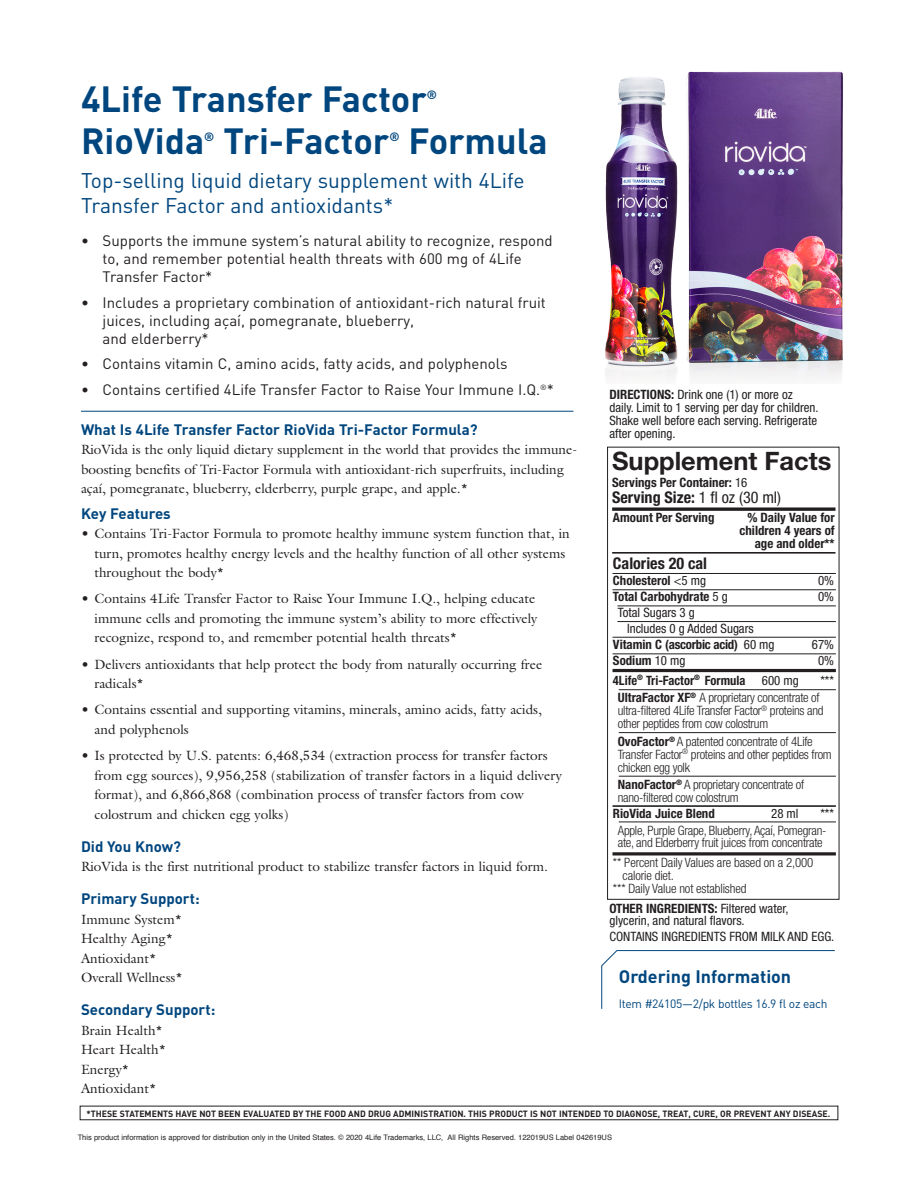
<style>
.page{position:relative;width:918px;height:1188px;background:#fff}
.page>*{position:absolute;margin:0;border:0;box-sizing:border-box;transform-origin:0 0}
.t1{font:700 36px "DIN";color:#00467e}
.t2{font:700 25.35px "Helvetica Neue LT Std";color:#231f20}
.t3{font:21px/25.2px "DIN";color:#00467e}
.t4{font:700 17.85px "DIN";color:#00467e}
.t5{font:700 condensed 16.05px "Helvetica Neue LT Std";color:#231f20}
.t6{font:15px/18px "DIN";color:#231f20}
.t7{font:700 15px "DIN";color:#00467e}
.t8{font:13.5px/19.5px "Galliard Std";color:#231f20}
.t9{font:300 condensed 12.9px/12.9px "Helvetica Neue LT Std";letter-spacing:-.02em;color:#231f20}
.t10{font:condensed 12.9px/12.9px "Helvetica Neue LT Std";color:#231f20}
.t11{font:700 condensed 12.9px/12.9px "Helvetica Neue LT Std";color:#231f20;text-align:right}
.t12{font:700 condensed 12.9px "Helvetica Neue LT Std";letter-spacing:-.02em;color:#231f20}
.t13{font:12px "DIN";letter-spacing:-.025em;color:#00467e}
.t14{font:700 12px "DIN";color:#00467e}
.t15{font:700 9px "DIN";color:#231f20}
.t16{font:7.5px "Helvetica";color:#231f20}
.s1{font-weight:700}
.s2{font-weight:400}
</style>
<div class="page">
<img style="left:605px;top:71px;width:238px;height:307px">
<div style="left:80px;top:1106px;width:758px;height:14px;border:1px solid #231f20"></div>
<hr style="left:81px;top:411px;width:492px;height:1px;background:#00467e">
<svg style="left:601px;top:950px;width:234px;height:59px"></svg>
<div style="left:607px;top:447px;width:232px;height:453px;border:1px solid #231f20"></div>
<svg style="left:612px;top:507px;width:224px;height:4px"></svg>
<hr style="left:612px;top:552px;width:224px;height:2px;background:#231f20">
<hr style="left:613px;top:573px;width:223px;height:1px;background:#231f20">
<hr style="left:613px;top:590px;width:223px;height:1px;background:#231f20">
<hr style="left:613px;top:637px;width:223px;height:1px;background:#231f20">
<hr style="left:613px;top:654px;width:223px;height:1px;background:#231f20">
<hr style="left:617px;top:606px;width:219px;height:1px;background:#231f20">
<hr style="left:617px;top:621px;width:219px;height:1px;background:#231f20">
<hr style="left:613px;top:669px;width:223px;height:3px;background:#231f20">
<hr style="left:613px;top:805px;width:223px;height:2px;background:#231f20">
<svg style="left:613px;top:852px;width:223px;height:4px"></svg>
<hr style="left:619px;top:689px;width:217px;height:1px;background:#231f20">
<hr style="left:619px;top:776px;width:217px;height:1px;background:#231f20">
<hr style="left:619px;top:822px;width:217px;height:1px;background:#231f20">
<hr style="left:619px;top:732px;width:217px;height:1px;background:#231f20">
<p class="t1" style="left:81px;top:76px;width:347px">4Life Transfer Factor</p>
<p class="t14" style="left:427px;top:87px;width:12px">®</p>
<p class="t1" style="left:81px;top:118px;width:125px">RioVida</p>
<p class="t14" style="left:204px;top:129px;width:12px">®</p>
<p class="t1" style="left:224px;top:118px;width:167px">Tri-Factor</p>
<p class="t14" style="left:389px;top:129px;width:12px">®</p>
<p class="t1" style="left:409px;top:118px;width:141px">Formula</p>
<p class="t3" style="left:81px;top:167px;width:445px">Top-selling liquid dietary supplement with 4Life<br>Transfer Factor and antioxidants*</p>
<p class="t6" style="left:103px;top:231px;width:452px;text-indent:-22px">• Supports the immune system’s natural ability to recognize, respond to, and remember potential health threats with 600 mg of 4Life<br>Transfer Factor*</p>
<p class="t6" style="left:103px;top:293px;width:445px;text-indent:-22px">• Includes a proprietary combination of antioxidant-rich natural fruit juices, including açaí, pomegranate, blueberry,<br>and elderberry*</p>
<p class="t6" style="left:81px;top:355px;width:428px">• Contains vitamin C, amino acids, fatty acids, and polyphenols</p>
<p class="t6" style="left:81px;top:380px;width:474px">• Contains certified 4Life Transfer Factor to Raise Your Immune I.Q.<sup>®</sup>*</p>
<p class="t7" style="left:81px;top:419px;width:398px">What Is 4Life Transfer Factor RioVida Tri-Factor Formula?</p>
<p class="t8" style="left:81px;top:440px;width:498px">RioVida is the only liquid dietary supplement in the world that provides the immune&shy;boosting benefits of Tri-Factor Formula with antioxidant-rich superfruits, including açaí, pomegranate, blueberry, elderberry, purple grape, and apple.*</p>
<p class="t7" style="left:81px;top:503px;width:91px">Key Features</p>
<p class="t8" style="left:94px;top:524px;width:477px;text-indent:-14px">• Contains Tri-Factor Formula to promote healthy immune system function that, in turn, promotes healthy energy levels and the healthy function of all other systems throughout the body*</p>
<p class="t8" style="left:94px;top:589px;width:445px;text-indent:-14px">• Contains 4Life Transfer Factor to Raise Your Immune I.Q., helping educate immune cells and promoting the immune system’s ability to more effectively recognize, respond to, and remember potential health threats*</p>
<p class="t8" style="left:94px;top:654px;width:449px;text-indent:-14px">• Delivers antioxidants that help protect the body from naturally occurring free radicals*</p>
<p class="t8" style="left:94px;top:700px;width:449px;text-indent:-14px">• Contains essential and supporting vitamins, minerals, amino acids, fatty acids, and polyphenols</p>
<p class="t8" style="left:94px;top:746px;width:469px;text-indent:-14px">• Is protected by U.S. patents: 6,468,534 (extraction process for transfer factors from egg sources), 9,956,258 (stabilization of transfer factors in a liquid delivery format), and 6,866,868 (combination process of transfer factors from cow colostrum and chicken egg yolks)</p>
<p class="t7" style="left:81px;top:836px;width:102px">Did You Know?</p>
<p class="t8" style="left:81px;top:857px;width:469px">RioVida is the first nutritional product to stabilize transfer factors in liquid form.</p>
<p class="t7" style="left:81px;top:889px;width:120px">Primary Support:</p>
<p class="t8" style="left:81px;top:909px;width:103px">Immune System*<br>Healthy Aging*<br>Antioxidant*<br>Overall Wellness*</p>
<p class="t7" style="left:81px;top:1000px;width:136px">Secondary Support:</p>
<p class="t8" style="left:81px;top:1020px;width:87px">Brain Health*<br>Heart Health*<br>Energy*<br>Antioxidant*</p>
<p class="t10" style="left:609px;top:388px;width:211px"><span class="s1">DIRECTIONS:</span> Drink one (1) or more oz daily. Limit to 1 serving per day for children.<br>Shake well before each serving. Refrigerate after opening.</p>
<p class="t2" style="left:612px;top:445px;width:221px">Supplement Facts</p>
<p class="t11" style="left:612px;top:475px;width:137px">Servings Per Container: <span class="s2">16</span></p>
<p class="t5" style="left:612px;top:487px;width:171px">Serving Size: <span class="s2">1 fl oz (30 ml)</span></p>
<p class="t11" style="left:613px;top:511px;width:103px">Amount Per Serving</p>
<p class="t11" style="left:740px;top:511px;width:97px">% Daily Value for children 4 years of age and older**</p>
<p class="t5" style="left:613px;top:553px;width:96px">Calories 20 cal</p>
<p class="t11" style="left:613px;top:574px;width:95px">Cholesterol <span class="s2">&lt;5 mg</span></p>
<p class="t10" style="left:818px;top:574px;width:17px">0%</p>
<p class="t11" style="left:613px;top:590px;width:116px">Total Carbohydrate <span class="s2">5 g</span></p>
<p class="t10" style="left:818px;top:590px;width:17px">0%</p>
<p class="t10" style="left:618px;top:606px;width:79px">Total Sugars 3 g</p>
<p class="t10" style="left:627px;top:622px;width:128px">Includes 0 g Added Sugars</p>
<p class="t12" style="left:613px;top:637px;width:163px">Vitamin C (ascorbic acid) <span class="s2">60 mg</span></p>
<p class="t10" style="left:812px;top:638px;width:24px">67%</p>
<p class="t11" style="left:613px;top:654px;width:74px">Sodium <span class="s2">10 mg</span></p>
<p class="t10" style="left:818px;top:654px;width:17px">0%</p>
<p class="t11" style="left:613px;top:673px;width:134px">4Life<sup>®</sup> Tri-Factor<sup>®</sup> Formula</p>
<p class="t10" style="left:762px;top:674px;width:38px">600 mg</p>
<p class="t10" style="left:820px;top:674px;width:15px">***</p>
<p class="t9" style="left:618px;top:691px;width:207px"><span class="s1">UltraFactor XF</span><sup>®</sup> A proprietary concentrate of ultra-filtered 4Life Transfer Factor<sup>®</sup> proteins and other peptides from cow colostrum</p>
<p class="t9" style="left:618px;top:735px;width:216px"><span class="s1">OvoFactor</span><sup>®</sup> A patented concentrate of 4Life<br>Transfer Factor<sup>®</sup> proteins and other peptides from chicken egg yolk</p>
<p class="t9" style="left:618px;top:778px;width:188px"><span class="s1">NanoFactor</span><sup>®</sup> A proprietary concentrate of nano-filtered cow colostrum</p>
<p class="t11" style="left:613px;top:807px;width:103px">RioVida Juice Blend</p>
<p class="t10" style="left:771px;top:807px;width:29px">28 ml</p>
<p class="t9" style="left:618px;top:806px;width:218px;line-height:16px;text-indent:203px"><span class="s2">***<br></span>Apple, Purple Grape, Blueberry, Açaí, Pomegran-</p>
<p class="t9" style="left:613px;top:833px;width:211px;line-height:19.4px;text-indent:5px">ate, and Elderberry fruit juices from concentrate ** Percent Daily Values are based on a 2,000</p>
<p class="t9" style="left:613px;top:869px;width:135px;text-indent:10px">calorie diet.<br>*** Daily Value not established</p>
<p class="t10" style="left:609px;top:903px;width:180px;line-height:11.2px"><span class="s1">OTHER INGREDIENTS:</span> Filtered water, glycerin, and natural flavors.</p>
<p class="t10" style="left:609px;top:930px;width:226px">CONTAINS INGREDIENTS FROM MILK AND EGG.</p>
<p class="t4" style="left:619px;top:965px;width:174px">Ordering Information</p>
<p class="t13" style="left:619px;top:996px;width:210px">Item #24105—2/pk bottles 16.9 fl oz each</p>
<p class="t15" style="left:86px;top:1108px;width:745px">*THESE STATEMENTS HAVE NOT BEEN EVALUATED BY THE FOOD AND DRUG ADMINISTRATION. THIS PRODUCT IS NOT INTENDED TO DIAGNOSE, TREAT, CURE, OR PREVENT ANY DISEASE.</p>
<p class="t16" style="left:78px;top:1132px;width:536px">This product information is approved for distribution only in the United States. © 2020 4Life Trademarks, LLC, All Rights Reserved. 122019US Label 042619US</p>
</div>
